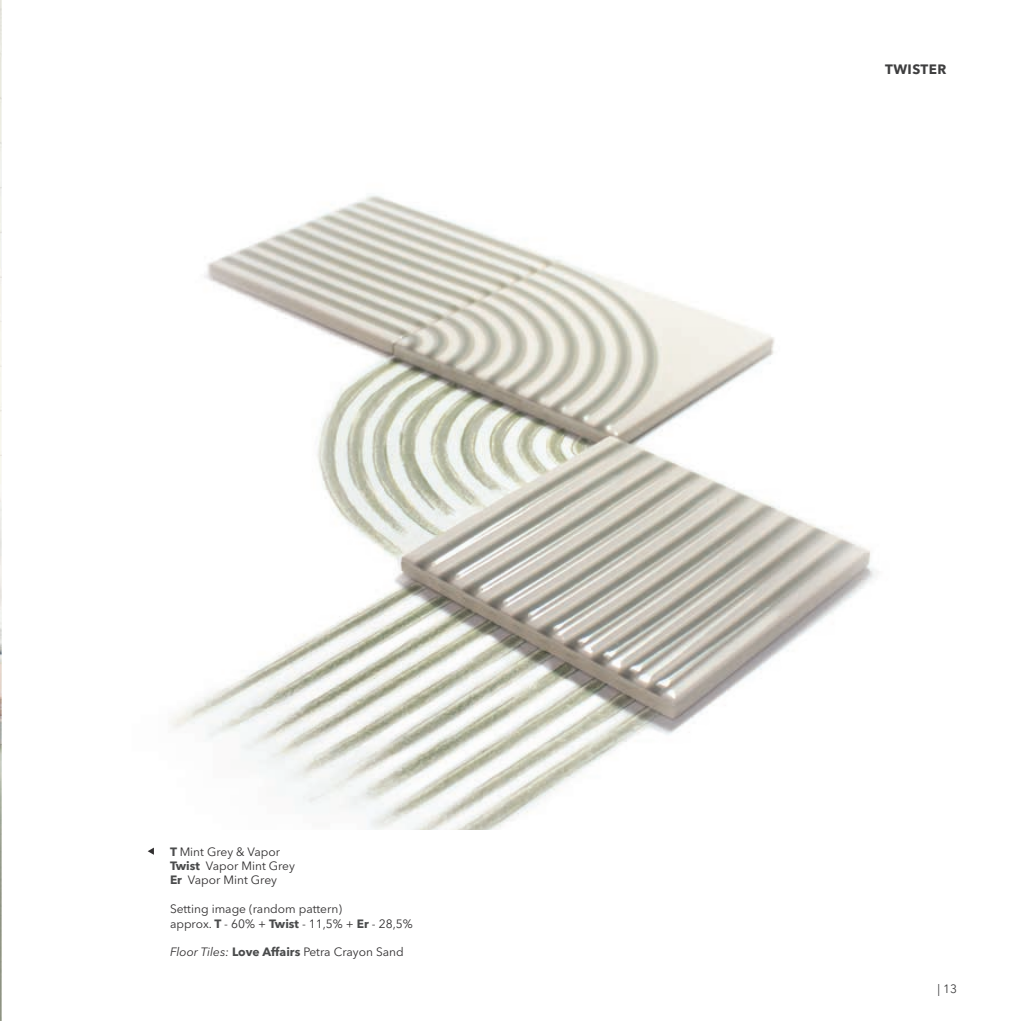
<style>
.page{position:relative;width:1021px;height:1021px;background:#fff}
.page>*{position:absolute;margin:0;border:0;box-sizing:border-box;transform-origin:0 0}
.t1{font:700 13.5px "Avenir Next LT Pro";letter-spacing:.035em;color:#3e3e3f}
.t2{font:12px "Avenir Next LT Pro";color:#312f30}
.t3{font:12px "Avenir Next LT Pro";color:#3e3e3f}
.s1{font-weight:700;color:#4a4b4c}
.s2{font-style:italic}
</style>
<div class="page">
<svg style="left:148px;top:847px;width:6px;height:7px"></svg>
<img style="left:0;top:0;width:1px;height:1020px">
<img style="left:169px;top:195px;width:710px;height:634px">
<p class="t2" style="left:170px;top:844px;width:112px"><span class="s1">T</span> Mint Grey &amp; Vapor</p>
<p class="t2" style="left:170px;top:858px;width:126px"><span class="s1">Twist</span> Vapor Mint Grey</p>
<p class="t2" style="left:170px;top:873px;width:109px"><span class="s1">Er</span> Vapor Mint Grey</p>
<p class="t2" style="left:170px;top:901px;width:173px">Setting image (random pattern)</p>
<p class="t2" style="left:170px;top:916px;width:244px">approx. <span class="s1">T</span> - 60% + <span class="s1">Twist</span> - 11,5% + <span class="s1">Er</span> - 28,5%</p>
<p class="t2" style="left:170px;top:945px;width:235px"><span class="s2">Floor Tiles:</span> <span class="s1">Love Affairs</span> Petra Crayon Sand</p>
<p class="t1" style="left:885px;top:61px;width:63px">TWISTER</p>
<p class="t3" style="left:937px;top:981px;width:21px">| 13</p>
</div>
